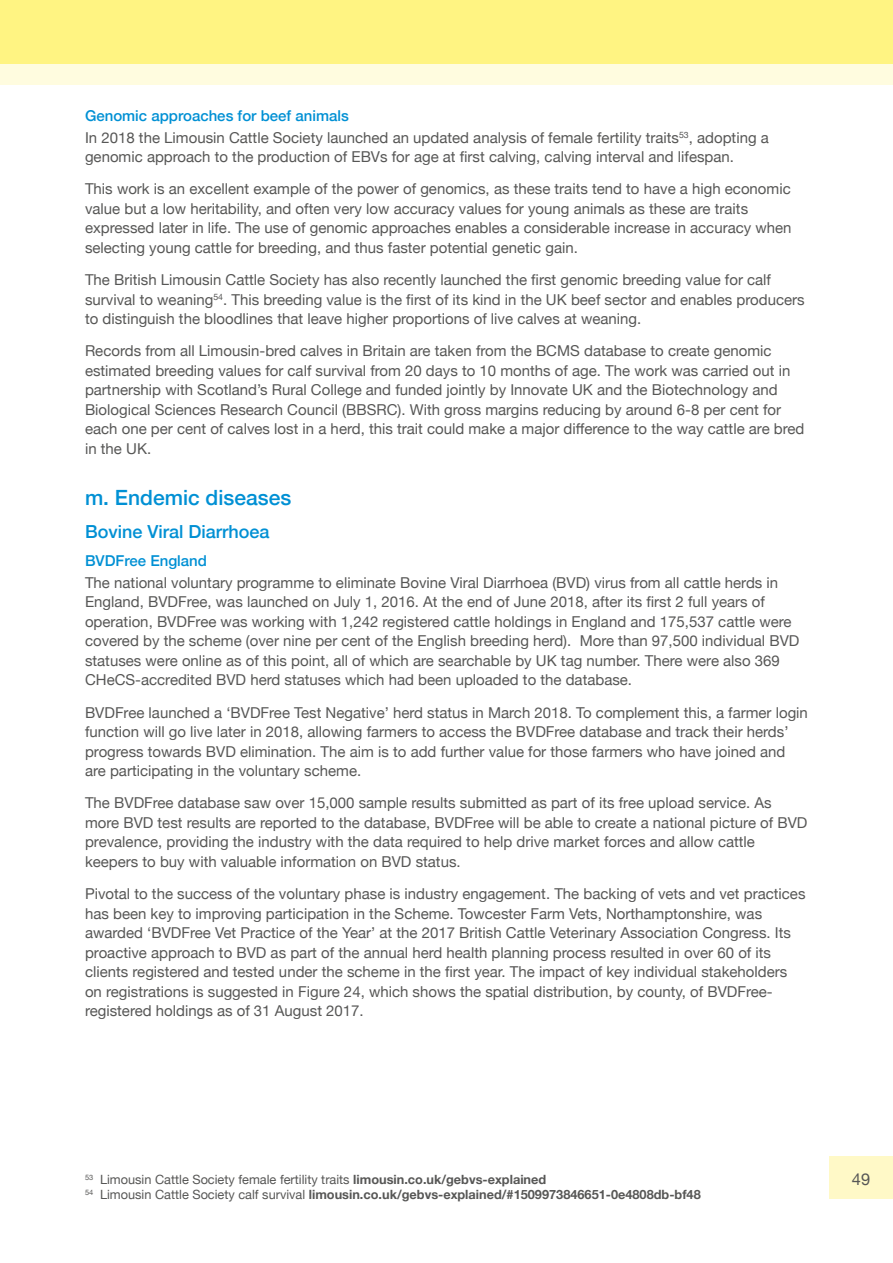
<style>
.page{position:relative;width:893px;height:1263px;background:#fff}
.page>*{position:absolute;margin:0;border:0;box-sizing:border-box;transform-origin:0 0}
.CHAWG_HEADING_1{font:500 21px "Helvetica Neue";color:#0090d4}
.CHAWG_HEADING_2{font:500 18px "Helvetica Neue";color:#0090d4}
.t1{font:16.5px "Helvetica Neue";color:#575756}
.CHAWG_MAIN_BODY{font:15px/19.5px "Helvetica Neue";color:#575756}
.CHAWG_HEADING_2-2{font:500 15px "Helvetica Neue";color:#0090d4}
.CHAWG_FOOTNOTES{font:700 12.75px "Helvetica Neue";color:#575756}
.CHAWG_FOOTNOTES-2{font:12.75px "Helvetica Neue";color:#575756}
.s1{font-weight:700}
.s2{font-weight:400}
</style>
<div class="page">
<div style="left:0;top:64px;width:893px;height:21px;background:#fffcdf"></div>
<div style="left:0;top:0;width:893px;height:64px;background:#fff482"></div>
<div style="left:829px;top:1157px;width:64px;height:42px;background:#fff9c7"></div>
<p class="CHAWG_HEADING_2-2" style="left:85px;top:104px;width:265px">Genomic approaches for beef animals</p>
<p class="CHAWG_MAIN_BODY" style="left:85px;top:128px;width:685px">In 2018 the Limousin Cattle Society launched an updated analysis of female fertility traits<sup>53</sup>, adopting a genomic approach to the production of EBVs for age at first calving, calving interval and lifespan.</p>
<p class="CHAWG_MAIN_BODY" style="left:85px;top:180px;width:708px">This work is an excellent example of the power of genomics, as these traits tend to have a high economic value but a low heritability, and often very low accuracy values for young animals as these are traits expressed later in life. The use of genomic approaches enables a considerable increase in accuracy when selecting young cattle for breeding, and thus faster potential genetic gain.</p>
<p class="CHAWG_MAIN_BODY" style="left:85px;top:271px;width:721px">The British Limousin Cattle Society has also recently launched the first genomic breeding value for calf survival to weaning<sup>54</sup>. This breeding value is the first of its kind in the UK beef sector and enables producers to distinguish the bloodlines that leave higher proportions of live calves at weaning.</p>
<p class="CHAWG_MAIN_BODY" style="left:85px;top:342px;width:721px">Records from all Limousin-bred calves in Britain are taken from the BCMS database to create genomic estimated breeding values for calf survival from 20 days to 10 months of age. The work was carried out in partnership with Scotland’s Rural College and funded jointly by Innovate UK and the Biotechnology and Biological Sciences Research Council (BBSRC). With gross margins reducing by around 6-8 per cent for each one per cent of calves lost in a herd, this trait could make a major difference to the way cattle are bred in the UK.</p>
<p class="CHAWG_HEADING_1" style="left:85px;top:480px;width:208px">m. Endemic diseases</p>
<p class="CHAWG_HEADING_2" style="left:85px;top:517px;width:186px">Bovine Viral Diarrhoea</p>
<p class="CHAWG_HEADING_2-2" style="left:85px;top:549px;width:123px">BVDFree England</p>
<p class="CHAWG_MAIN_BODY" style="left:85px;top:573px;width:716px">The national voluntary programme to eliminate Bovine Viral Diarrhoea (BVD) virus from all cattle herds in England, BVDFree, was launched on July 1, 2016. At the end of June 2018, after its first 2 full years of operation, BVDFree was working with 1,242 registered cattle holdings in England and 175,537 cattle were covered by the scheme (over nine per cent of the English breeding herd). More than 97,500 individual BVD statuses were online as of this point, all of which are searchable by UK tag number. There were also 369<br>CHeCS-accredited BVD herd statuses which had been uploaded to the database.</p>
<p class="CHAWG_MAIN_BODY" style="left:85px;top:703px;width:724px">BVDFree launched a ‘BVDFree Test Negative’ herd status in March 2018. To complement this, a farmer login function will go live later in 2018, allowing farmers to access the BVDFree database and track their herds’ progress towards BVD elimination. The aim is to add further value for those farmers who have joined and are participating in the voluntary scheme.</p>
<p class="CHAWG_MAIN_BODY" style="left:85px;top:794px;width:724px">The BVDFree database saw over 15,000 sample results submitted as part of its free upload service. As more BVD test results are reported to the database, BVDFree will be able to create a national picture of BVD prevalence, providing the industry with the data required to help drive market forces and allow cattle keepers to buy with valuable information on BVD status.</p>
<p class="CHAWG_MAIN_BODY" style="left:85px;top:885px;width:722px">Pivotal to the success of the voluntary phase is industry engagement. The backing of vets and vet practices has been key to improving participation in the Scheme. Towcester Farm Vets, Northamptonshire, was awarded ‘BVDFree Vet Practice of the Year’ at the 2017 British Cattle Veterinary Association Congress. Its proactive approach to BVD as part of the annual herd health planning process resulted in over 60 of its clients registered and tested under the scheme in the first year. The impact of key individual stakeholders on registrations is suggested in Figure 24, which shows the spatial distribution, by county, of BVDFree&shy;registered holdings as of 31 August 2017.</p>
<p class="CHAWG_FOOTNOTES-2" style="left:85px;top:1170px;width:463px"><sup>53</sup> Limousin Cattle Society female fertility traits <span class="s1">limousin.co.uk/gebvs-explained</span></p>
<p class="CHAWG_FOOTNOTES" style="left:85px;top:1185px;width:617px"><sup>54</sup> <span class="s2">Limousin Cattle Society calf survival</span> limousin.co.uk/gebvs-explained/#1509973846651-0e4808db-bf48</p>
<p class="t1" style="left:852px;top:1167px;width:20px">49</p>
</div>
